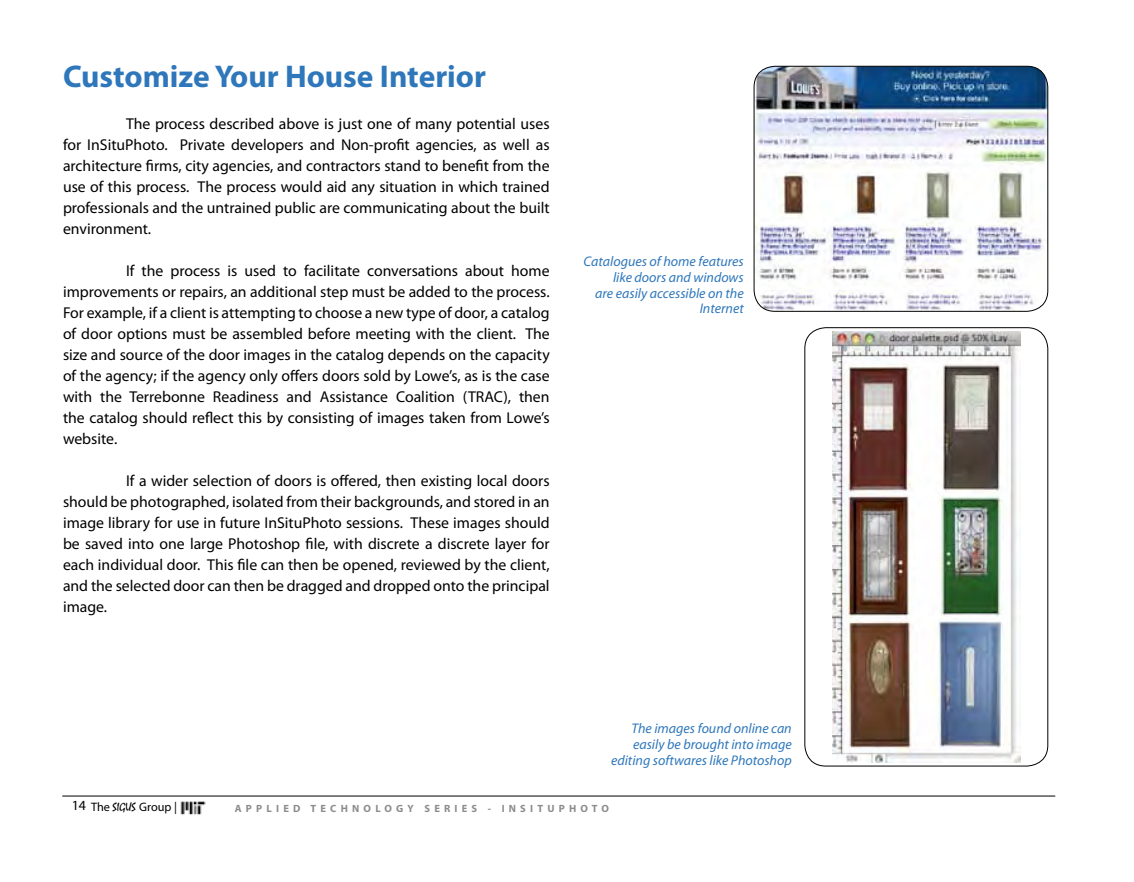
<style>
.page{position:relative;width:1134px;height:882px;background:#fff}
.page>*{position:absolute;margin:0;border:0;box-sizing:border-box;transform-origin:0 0}
.t1{font:700 31.5px "Myriad Pro";color:#2e77bb}
.t2{font:15.75px/21px "Myriad Pro";color:#000;text-align:justify}
.t3{font:italic 14px/15.8px "Myriad Pro";color:#2e77bb;text-align:right}
.t4{font:12.25px "Myriad Pro";color:#000}
.t5{font:700 10.5px "Myriad Pro";letter-spacing:.4em;color:#8c8c8c}
.s1{font-size:14px}
.s2{font-family:"Mistral"}
</style>
<div class="page">
<img style="left:754px;top:66px;width:294px;height:245px">
<div style="left:754px;top:66px;width:294px;height:246px;border:1px solid #000;border-radius:21px"></div>
<img style="left:833px;top:331px;width:187px;height:431px">
<div style="left:804px;top:327px;width:244px;height:439px;border:1px solid #000;border-radius:21px"></div>
<hr style="left:62px;top:796px;width:993px;height:1px;background:#000">
<img style="left:180px;top:801px;width:26px;height:14px">
<h1 class="t1" style="left:63px;top:55px;width:425px">Customize Your House Interior</h1>
<p class="t2" style="left:63px;top:113px;width:488px;text-indent:63px">The process described above is just one of many potential uses for InSituPhoto. Private developers and Non-profit agencies, as well as architecture firms, city agencies, and contractors stand to benefit from the use of this process. The process would aid any situation in which trained professionals and the untrained public are communicating about the built environment.</p>
<p class="t2" style="left:63px;top:260px;width:488px;text-indent:63px">If the process is used to facilitate conversations about home improvements or repairs, an additional step must be added to the process.<br>For example, if a client is attempting to choose a new type of door, a catalog of door options must be assembled before meeting with the client. The size and source of the door images in the catalog depends on the capacity of the agency; if the agency only offers doors sold by Lowe’s, as is the case with the Terrebonne Readiness and Assistance Coalition (TRAC), then the catalog should reflect this by consisting of images taken from Lowe’s website.</p>
<p class="t2" style="left:63px;top:470px;width:488px;text-indent:63px">If a wider selection of doors is offered, then existing local doors should be photographed, isolated from their backgrounds, and stored in an image library for use in future InSituPhoto sessions. These images should be saved into one large Photoshop file, with discrete a discrete layer for each individual door. This file can then be opened, reviewed by the client, and the selected door can then be dragged and dropped onto the principal image.</p>
<p class="t3" style="left:584px;top:253px;width:162px">Catalogues of home features like doors and windows<br>are easily accessible on the<br>Internet</p>
<p class="t3" style="left:611px;top:721px;width:182px">The images found online can easily be brought into image editing softwares like Photoshop</p>
<p class="t4" style="left:72px;top:799px;width:107px"><span class="s1">14</span> The <span class="s2">SIGUS</span> Group |</p>
<p class="t5" style="left:235px;top:802px;width:376px">APPLIED TECHNOLOGY SERIES - INSITUPHOTO</p>
</div>
